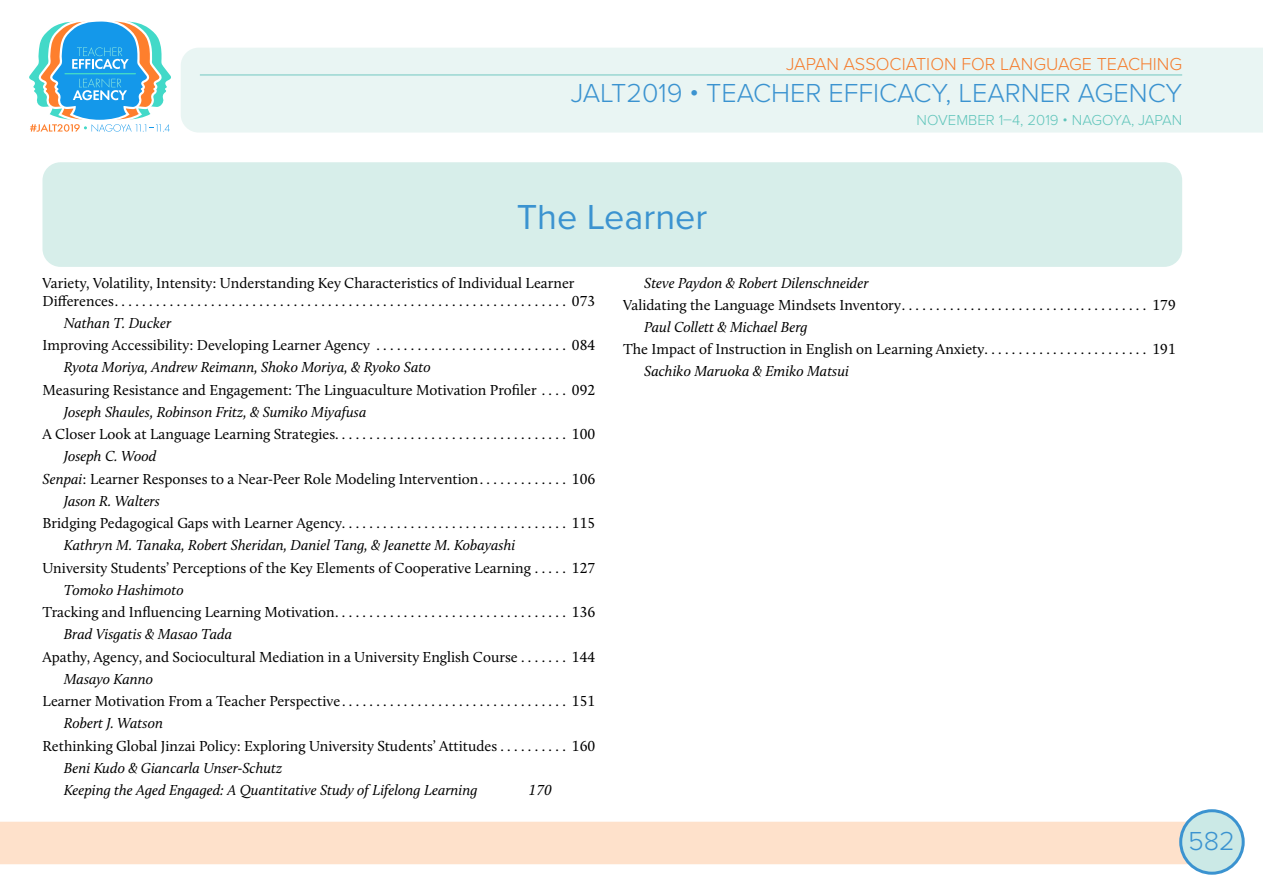
<style>
.page{position:relative;width:1263px;height:893px;background:#fff}
.page>*{position:absolute;margin:0;border:0;box-sizing:border-box;transform-origin:0 0}
.t1{font:36px "Proxima Nova";color:#3b93d0}
.t2{font:300 27px "Proxima Nova";color:#3b93d0}
.t3{font:300 18px "Proxima Nova";color:#f57d2e}
.t4{font:15px/18px "Calluna";color:#000}
.t5{font:italic 15px/22.2px "Calluna";color:#000}
.t6{font:300 15px "Proxima Nova";color:#60c5bb}
.s1{font-style:italic}
</style>
<div class="page">
<div style="left:181px;top:48px;width:1082px;height:85px;background:#e9f5f3"></div>
<div style="left:0;top:822px;width:1190px;height:42px;background:#fee1cb"></div>
<hr style="left:200px;top:74px;width:982px;height:2px;background:#9ad7d2">
<div style="left:1181px;top:811px;width:62px;height:62px;background:#cbe9e6;border-radius:50%"></div>
<div style="left:1179px;top:809px;width:66px;height:66px;border:3px solid #3b93d0;border-radius:50%"></div>
<svg style="left:29px;top:21px;width:142px;height:111px"></svg>
<div style="left:42px;top:162px;width:1140px;height:105px;background:#d7eeea;border-radius:18px"></div>
<p class="t3" style="left:786px;top:51px;width:397px">JAPAN ASSOCIATION FOR LANGUAGE TEACHING</p>
<h2 class="t2" style="left:571px;top:73px;width:613px">JALT2019 • TEACHER EFFICACY, LEARNER AGENCY</h2>
<p class="t6" style="left:916px;top:108px;width:267px">NOVEMBER 1–4, 2019 • NAGOYA, JAPAN</p>
<h1 class="t1" style="left:517px;top:190px;width:192px">The Learner</h1>
<p class="t4" style="left:43px;top:273px;width:554px">Variety, Volatility, Intensity: Understanding Key Characteristics of Individual Learner<br>Differences . . . . . . . . . . . . . . . . . . . . . . . . . . . . . . . . . . . . . . . . . . . . . . . . . . . . . . . . . . . . . . . . . . 073</p>
<p class="t5" style="left:64px;top:312px;width:109px">Nathan T. Ducker</p>
<p class="t4" style="left:43px;top:336px;width:554px">Improving Accessibility: Developing Learner Agency . . . . . . . . . . . . . . . . . . . . . . . . . . . . 084</p>
<p class="t5" style="left:64px;top:356px;width:369px">Ryota Moriya, Andrew Reimann, Shoko Moriya, &amp; Ryoko Sato</p>
<p class="t4" style="left:43px;top:380px;width:554px">Measuring Resistance and Engagement: The Linguaculture Motivation Profiler . . . . 092</p>
<p class="t5" style="left:64px;top:401px;width:304px">Joseph Shaules, Robinson Fritz, &amp; Sumiko Miyafusa</p>
<p class="t4" style="left:43px;top:425px;width:554px">A Closer Look at Language Learning Strategies . . . . . . . . . . . . . . . . . . . . . . . . . . . . . . . . . . 100</p>
<p class="t5" style="left:64px;top:445px;width:94px">Joseph C. Wood</p>
<p class="t4" style="left:43px;top:469px;width:554px"><span class="s1">Senpai</span>: Learner Responses to a Near-Peer Role Modeling Intervention . . . . . . . . . . . . . 106</p>
<p class="t5" style="left:64px;top:490px;width:98px">Jason R. Walters</p>
<p class="t4" style="left:43px;top:514px;width:554px">Bridging Pedagogical Gaps with Learner Agency . . . . . . . . . . . . . . . . . . . . . . . . . . . . . . . . . 115</p>
<p class="t5" style="left:64px;top:534px;width:453px">Kathryn M. Tanaka, Robert Sheridan, Daniel Tang, &amp; Jeanette M. Kobayashi</p>
<p class="t4" style="left:43px;top:558px;width:554px">University Students’ Perceptions of the Key Elements of Cooperative Learning . . . . . 127</p>
<p class="t5" style="left:64px;top:579px;width:121px">Tomoko Hashimoto</p>
<p class="t4" style="left:43px;top:603px;width:554px">Tracking and Influencing Learning Motivation . . . . . . . . . . . . . . . . . . . . . . . . . . . . . . . . . . 136</p>
<p class="t5" style="left:64px;top:623px;width:170px">Brad Visgatis &amp; Masao Tada</p>
<p class="t4" style="left:43px;top:647px;width:554px">Apathy, Agency, and Sociocultural Mediation in a University English Course . . . . . . . 144</p>
<p class="t5" style="left:64px;top:668px;width:91px">Masayo Kanno</p>
<p class="t4" style="left:43px;top:692px;width:554px">Learner Motivation From a Teacher Perspective . . . . . . . . . . . . . . . . . . . . . . . . . . . . . . . . . 151</p>
<p class="t5" style="left:64px;top:712px;width:101px">Robert J. Watson</p>
<p class="t4" style="left:43px;top:736px;width:554px">Rethinking Global Jinzai Policy: Exploring University Students’ Attitudes . . . . . . . . . . 160</p>
<p class="t5" style="left:64px;top:756px;width:415px">Beni Kudo &amp; Giancarla Unser-Schutz<br>Keeping the Aged Engaged: A Quantitative Study of Lifelong Learning</p>
<p class="t5" style="left:529px;top:779px;width:25px">170</p>
<p class="t5" style="left:644px;top:271px;width:226px">Steve Paydon &amp; Robert Dilenschneider</p>
<p class="t4" style="left:623px;top:296px;width:554px">Validating the Language Mindsets Inventory . . . . . . . . . . . . . . . . . . . . . . . . . . . . . . . . . . . . 179</p>
<p class="t5" style="left:644px;top:316px;width:165px">Paul Collett &amp; Michael Berg</p>
<p class="t4" style="left:623px;top:340px;width:554px">The Impact of Instruction in English on Learning Anxiety . . . . . . . . . . . . . . . . . . . . . . . . 191</p>
<p class="t5" style="left:644px;top:360px;width:206px">Sachiko Maruoka &amp; Emiko Matsui</p>
<h2 class="t2" style="left:1188px;top:820px;width:48px">582</h2>
</div>
